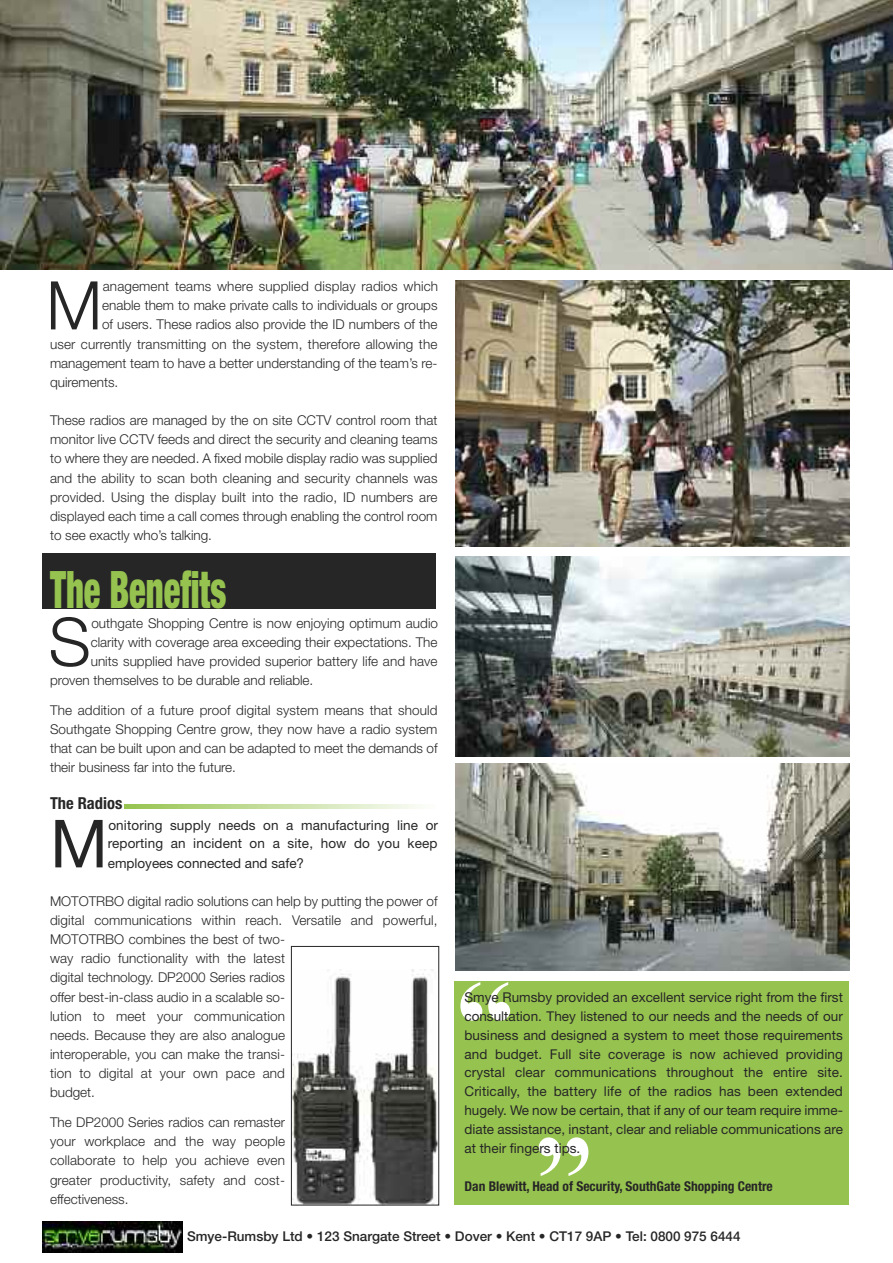
<style>
.page{position:relative;width:893px;height:1263px;background:#fff}
.page>*{position:absolute;margin:0;border:0;box-sizing:border-box;transform-origin:0 0}
.t1{font:700 118.5px "Times New Roman";color:#fff}
.t2{font:300 67.2px "Helvetica Neue";color:#272627}
.t3{font:66.45px "Helvetica Neue";color:#272627}
.t4{font:900 condensed 51.75px "Helvetica Neue";color:#96c34f;scale:.67 1}
.t5{font:700 condensed 16.5px "Helvetica Neue";color:#272627}
.t6{font:300 13.5px/19.2px "Helvetica Neue";color:#272627;text-align:justify}
.t7{font:13.5px/18.9px "Helvetica Neue";color:#272627;text-align:justify}
.t8{font:500 13.5px "Helvetica Neue";color:#272627}
.t9{font:700 condensed 13.5px "Helvetica Neue";color:#272627}
</style>
<div class="page">
<img style="left:0;top:0;width:893px;height:269px">
<div style="left:43px;top:553px;width:393px;height:55px;background:#272627"></div>
<img style="left:455px;top:281px;width:395px;height:266px">
<img style="left:293px;top:969px;width:144px;height:234px">
<div style="left:291px;top:946px;width:148px;height:259px;border:1px solid #272627"></div>
<svg style="left:125px;top:805px;width:295px;height:4px"></svg>
<img style="left:43px;top:1221px;width:139px;height:31px">
<img style="left:455px;top:556px;width:395px;height:200px">
<img style="left:455px;top:764px;width:395px;height:207px">
<div style="left:454px;top:981px;width:395px;height:224px;background:#96c34f"></div>
<h2 class="t2" style="left:46px;top:251px;width:57px">M</h2>
<p class="t6" style="left:103px;top:276px;width:337px">anagement teams where supplied display radios which</p>
<p class="t6" style="left:102px;top:295px;width:337px">enable them to make private calls to individuals or groups</p>
<p class="t6" style="left:102px;top:314px;width:337px">of users. These radios also provide the ID numbers of the</p>
<p class="t6" style="left:50px;top:333px;width:389px">user currently transmitting on the system, therefore allowing the</p>
<p class="t6" style="left:50px;top:352px;width:389px">management team to have a better understanding of the team’s re-</p>
<p class="t6" style="left:50px;top:372px;width:70px">quirements.</p>
<p class="t6" style="left:50px;top:410px;width:389px">These radios are managed by the on site CCTV control room that monitor live CCTV feeds and direct the security and cleaning teams to where they are needed. A fixed mobile display radio was supplied and the ability to scan both cleaning and security channels was provided. Using the display built into the radio, ID numbers are displayed each time a call comes through enabling the control room to see exactly who’s talking.</p>
<h3 class="t4" style="left:50px;top:547px;width:265px">The Benefits</h3>
<h2 class="t2" style="left:49px;top:588px;width:44px">S</h2>
<p class="t6" style="left:91px;top:612px;width:348px">outhgate Shopping Centre is now enjoying optimum audio</p>
<p class="t6" style="left:91px;top:631px;width:348px">clarity with coverage area exceeding their expectations. The</p>
<p class="t6" style="left:91px;top:651px;width:348px">units supplied have provided superior battery life and have</p>
<p class="t6" style="left:50px;top:670px;width:265px">proven themselves to be durable and reliable.</p>
<p class="t6" style="left:50px;top:699px;width:389px">The addition of a future proof digital system means that should Southgate Shopping Centre grow, they now have a radio system that can be built upon and can be adapted to meet the demands of their business far into the future.</p>
<p class="t5" style="left:50px;top:789px;width:74px">The Radios</p>
<h3 class="t3" style="left:50px;top:796px;width:59px">M</h3>
<p class="t7" style="left:108px;top:816px;width:332px">onitoring supply needs on a manufacturing line or reporting an incident on a site, how do you keep employees connected and safe?</p>
<p class="t6" style="left:50px;top:891px;width:389px;text-align:left">MOTOTRBO digital radio solutions can help by putting the power of digital communications within reach. Versatile and powerful, MOTOTRBO combines the best of two-<br>way radio functionality with the latest<br>digital technology. DP2000 Series radios<br>offer best-in-class audio in a scalable so-<br>lution to meet your communication<br>needs. Because they are also analogue<br>interoperable, you can make the transi-<br>tion to digital at your own pace and<br>budget.</p>
<p class="t6" style="left:50px;top:1112px;width:236px">The DP2000 Series radios can remaster your workplace and the way people collaborate to help you achieve even greater productivity, safety and cost&shy;effectiveness.</p>
<p class="t8" style="left:187px;top:1225px;width:555px">Smye-Rumsby Ltd • 123 Snargate Street • Dover • Kent • CT17 9AP • Tel: 0800 975 6444</p>
<h1 class="t1" style="left:456px;top:952px;width:61px">“</h1>
<p class="t7" style="left:464px;top:988px;width:380px">Smye Rumsby provided an excellent service right from the first consultation. They listened to our needs and the needs of our business and designed a system to meet those requirements and budget. Full site coverage is now achieved providing crystal clear communications throughout the entire site.<br>Critically, the battery life of the radios has been extended hugely. We now be certain, that if any of our team require imme&shy;diate assistance, instant, clear and reliable communications are at their fingers tips.</p>
<p class="t9" style="left:464px;top:1175px;width:310px">Dan Blewitt, Head of Security, SouthGate Shopping Centre</p>
<h1 class="t1" style="left:593px;top:1206px;width:61px;rotate:-180deg">“</h1>
</div>
